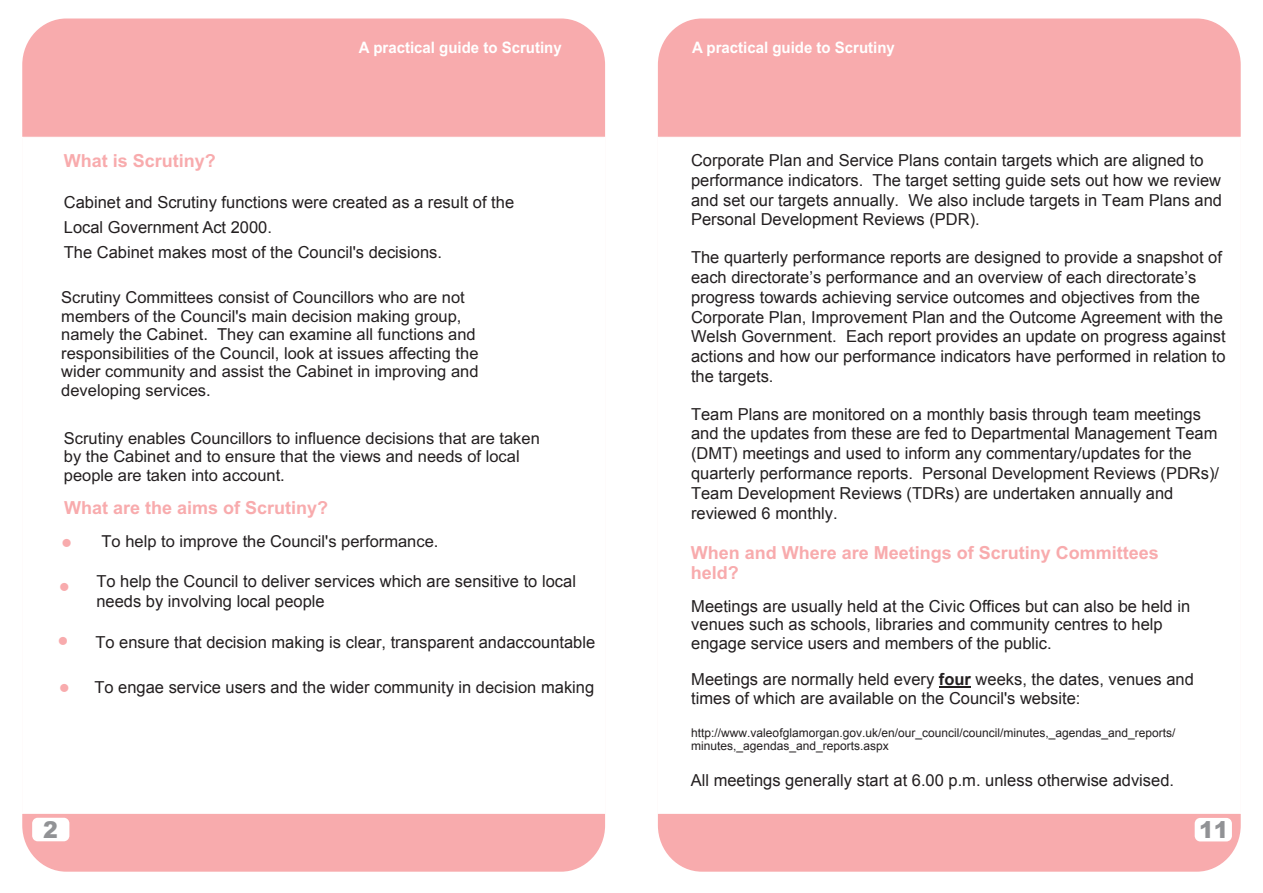
<style>
.page{position:relative;width:1263px;height:893px;background:#fff}
.page>*{position:absolute;margin:0;border:0;box-sizing:border-box;transform-origin:0 0}
.t1{font:900 23.25px "Arial";color:#919295;scale:.95 1}
.t2{font:700 18px/20.1px "Arial";color:#f8abad}
.t3{font:16.5px/19.8px "Arial";color:#231f20}
.t4{font:16.5px/18.5px "Arial";color:#231f20}
.t5{font:700 15.75px "Arial";color:#fff;scale:.95 1}
.t6{font:14.1px "Wingdings";color:#f8abad}
.t7{font:12px/13.4px "Arial";color:#231f20}
.s1{font-weight:700}
</style>
<div class="page">
<div style="left:658px;top:19px;width:583px;height:853px;background:#f8abad;border-radius:45px"></div>
<div style="left:657px;top:137px;width:584px;height:677px;background:#fff;border:1px solid #fff"></div>
<div style="left:22px;top:19px;width:583px;height:853px;background:#f8abad;border-radius:45px"></div>
<div style="left:22px;top:137px;width:584px;height:677px;background:#fff;border:1px solid #fff"></div>
<svg style="left:1195px;top:818px;width:37px;height:23px"></svg>
<svg style="left:32px;top:818px;width:37px;height:23px"></svg>
<hr style="left:939px;top:686px;width:32px;height:2px;background:#231f20">
<p class="t5" style="left:359px;top:41px;width:215px">A practical guide to Scrutiny</p>
<p class="t5" style="left:692px;top:42px;width:215px">A practical guide to Scrutiny</p>
<p class="t2" style="left:64px;top:153px;width:154px">What is Scrutiny?</p>
<p class="t4" style="left:64px;top:189px;width:452px;line-height:25.3px">Cabinet and Scrutiny functions were created as a result of the<br>Local Government Act 2000.<br>The Cabinet makes most of the Council's decisions.</p>
<p class="t4" style="left:61px;top:290px;width:419px">Scrutiny Committees consist of Councillors who are not members of the Council's main decision making group, namely the Cabinet. They can examine all functions and responsibilities of the Council, look at issues affecting the wider community and assist the Cabinet in improving and developing services.</p>
<p class="t4" style="left:64px;top:430px;width:477px">Scrutiny enables Councillors to influence decisions that are taken by the Cabinet and to ensure that the views and needs of local people are taken into account.</p>
<p class="t2" style="left:64px;top:500px;width:266px">What are the aims of Scrutiny?</p>
<p class="t6" style="left:62px;top:538px;width:64px">●</p>
<p class="t6" style="left:59px;top:581px;width:64px">●</p>
<p class="t4" style="left:101px;top:534px;width:338px">To help to improve the Council's performance.</p>
<p class="t4" style="left:96px;top:572px;width:481px;line-height:19.8px">To help the Council to deliver services which are sensitive to local needs by involving local people</p>
<p class="t4" style="left:95px;top:633px;width:501px">To ensure that decision making is clear, transparent andaccountable</p>
<p class="t4" style="left:94px;top:678px;width:501px">To engae service users and the wider community in decision making</p>
<p class="t6" style="left:58px;top:635px;width:64px">●</p>
<p class="t6" style="left:59px;top:682px;width:64px">●</p>
<p class="t3" style="left:691px;top:151px;width:533px">Corporate Plan and Service Plans contain targets which are aligned to performance indicators. The target setting guide sets out how we review and set our targets annually. We also include targets in Team Plans and Personal Development Reviews (PDR).</p>
<p class="t3" style="left:691px;top:248px;width:536px">The quarterly performance reports are designed to provide a snapshot of each directorate’s performance and an overview of each directorate’s progress towards achieving service outcomes and objectives from the Corporate Plan, Improvement Plan and the Outcome Agreement with the Welsh Government. Each report provides an update on progress against actions and how our performance indicators have performed in relation to the targets.</p>
<p class="t3" style="left:691px;top:404px;width:530px">Team Plans are monitored on a monthly basis through team meetings and the updates from these are fed to Departmental Management Team (DMT) meetings and used to inform any commentary/updates for the quarterly performance reports. Personal Development Reviews (PDRs)/ Team Development Reviews (TDRs) are undertaken annually and reviewed 6 monthly.</p>
<p class="t2" style="left:691px;top:544px;width:470px">When and Where are Meetings of Scrutiny Committees held?</p>
<p class="t3" style="left:691px;top:597px;width:500px;line-height:18.5px">Meetings are usually held at the Civic Offices but can also be held in venues such as schools, libraries and community centres to help engage service users and members of the public.</p>
<p class="t3" style="left:691px;top:671px;width:504px;line-height:18.5px">Meetings are normally held every <span class="s1">four</span> weeks, the dates, venues and times of which are available on the Council's website:</p>
<p class="t7" style="left:691px;top:726px;width:486px">http://www.valeofglamorgan.gov.uk/en/our_council/council/minutes,_agendas_and_reports/ minutes,_agendas_and_reports.aspx</p>
<p class="t3" style="left:691px;top:770px;width:485px">All meetings generally start at 6.00 p.m. unless otherwise advised.</p>
<h1 class="t1" style="left:43px;top:821px;width:17px">2</h1>
<h1 class="t1" style="left:1199px;top:821px;width:32px">11</h1>
</div>
